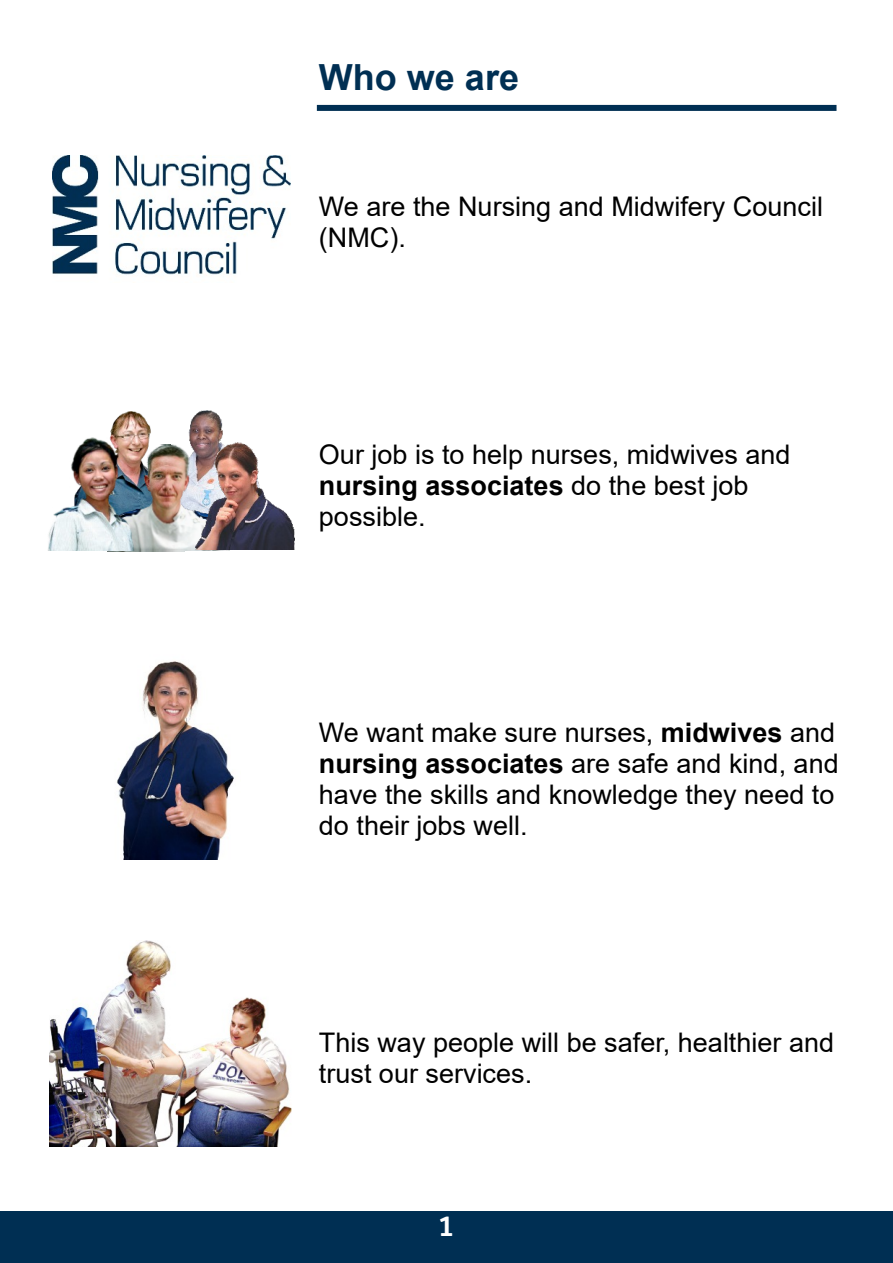
<style>
.page{position:relative;width:893px;height:1263px;background:#fff}
.page>*{position:absolute;margin:0;border:0;box-sizing:border-box;transform-origin:0 0}
.t1{font:700 36px "Arial";color:#002f53}
.t2{font:27px/30.9px "Arial";color:#000}
.t3{font:700 27px "FS Me";color:#fff}
.s1{font-weight:700}
</style>
<div class="page">
<div style="left:0;top:1211px;width:893px;height:52px;background:#002f53"></div>
<img style="left:52px;top:156px;width:239px;height:119px">
<img style="left:190px;top:411px;width:33px;height:33px">
<img style="left:110px;top:411px;width:80px;height:33px">
<img style="left:106px;top:444px;width:124px;height:107px">
<img style="left:195px;top:442px;width:99px;height:108px">
<img style="left:48px;top:437px;width:100px;height:113px">
<img style="left:49px;top:940px;width:243px;height:207px">
<img style="left:117px;top:661px;width:117px;height:198px">
<div style="left:317px;top:105px;width:519px;height:6px;background:#002f53"></div>
<h1 class="t1" style="left:319px;top:64px;width:202px">Who we are</h1>
<p class="t2" style="left:319px;top:194px;width:506px">We are the Nursing and Midwifery Council (NMC).</p>
<p class="t2" style="left:319px;top:441px;width:473px">Our job is to help nurses, midwives and <span class="s1">nursing associates</span> do the best job possible.</p>
<p class="t2" style="left:319px;top:720px;width:521px">We want make sure nurses, <span class="s1">midwives</span> and <span class="s1">nursing associates</span> are safe and kind, and have the skills and knowledge they need to do their jobs well.</p>
<p class="t2" style="left:319px;top:1030px;width:517px">This way people will be safer, healthier and trust our services.</p>
<p class="t3" style="left:438px;top:1216px;width:17px">1</p>
</div>
